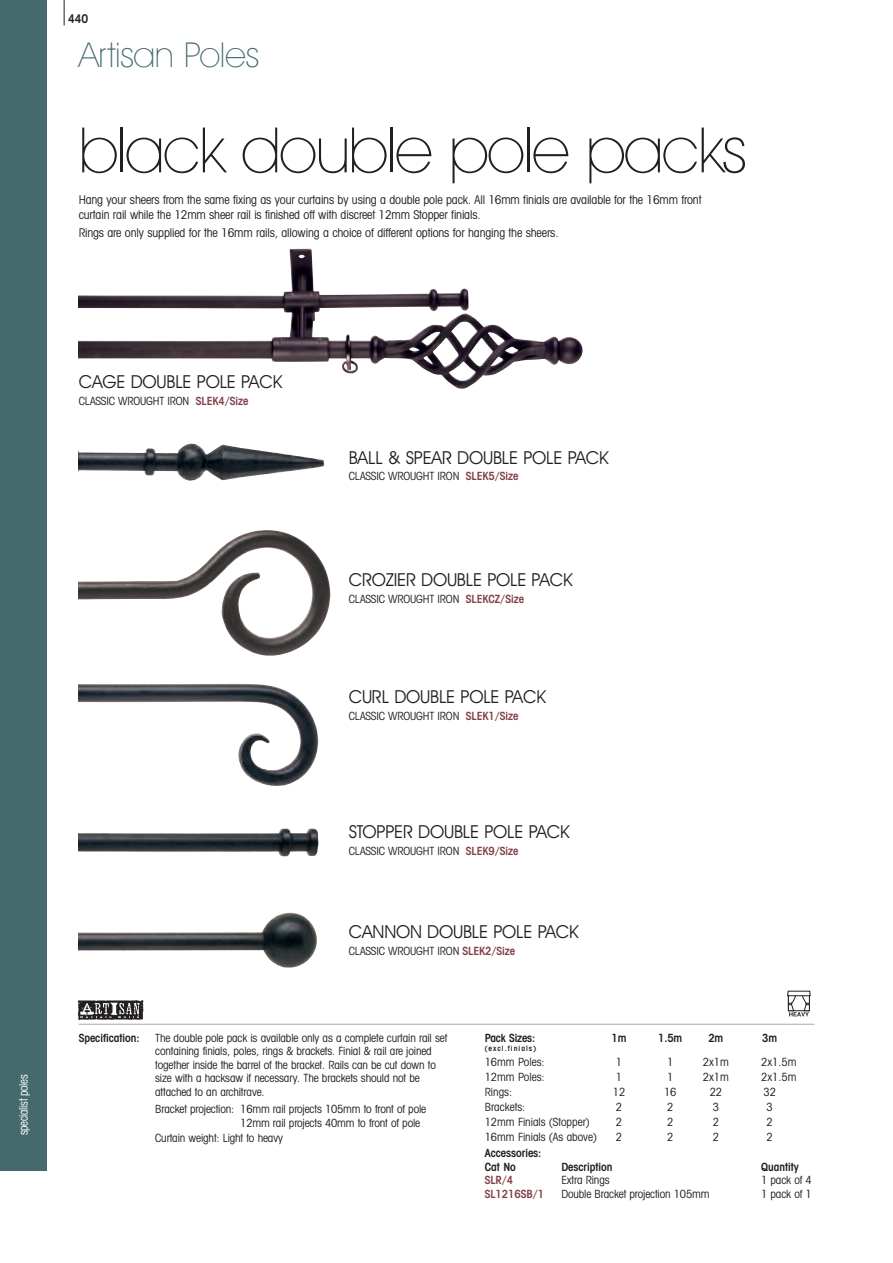
<style>
.page{position:relative;width:893px;height:1263px;background:#fff}
.page>*{position:absolute;margin:0;border:0;box-sizing:border-box;transform-origin:0 0}
.t1{font:200 63px "Avant Garde IT Cby BT";letter-spacing:-.03em;color:#231f20}
.t2{font:200 34.5px "Avant Garde IT Cby BT";letter-spacing:-.01em;color:#446a6b}
.t3{font:18px "Avant Garde IT Cby BT";letter-spacing:-.01em;color:#231f20}
.t4{font:condensed 12px/15px "Avant Garde IT Cby BT";letter-spacing:-.01em;color:#231f20}
.t5{font:condensed 12px "Avant Garde IT Cby BT";letter-spacing:-.02em;color:#fff;scale:.9 1}
.t6{font:600 condensed 12px "Avant Garde IT Cby BT";color:#231f20}
.t7{font:condensed 11.25px/13.5px "Avant Garde IT Cby BT";letter-spacing:-.01em;color:#231f20}
.t8{font:600 condensed 11.25px/13.5px "Avant Garde IT Cby BT";color:#231f20}
.t9{font:600 condensed 11.25px "Avant Garde IT Cby BT";color:#83404a}
.t10{font:600 condensed 7.5px "Avant Garde IT Cby BT";letter-spacing:.14em;color:#231f20}
.s1{font-weight:600;color:#83404a}
</style>
<div class="page">
<img style="left:79px;top:249px;width:490px;height:140px">
<svg style="left:787px;top:991px;width:23px;height:25px"></svg>
<hr style="left:79px;top:1024px;width:735px;height:1px;background:#a8a9ad">
<img style="left:79px;top:828px;width:240px;height:29px">
<img style="left:222px;top:573px;width:108px;height:83px">
<img style="left:79px;top:443px;width:130px;height:38px">
<img style="left:79px;top:912px;width:238px;height:56px">
<img style="left:79px;top:683px;width:239px;height:103px">
<img style="left:77px;top:1000px;width:66px;height:20px">
<svg style="left:64px;top:0;width:1px;height:26px"></svg>
<div style="left:0;top:0;width:47px;height:1170px;background:#446a6b"></div>
<p class="t6" style="left:68px;top:15px;width:22px">440</p>
<h2 class="t2" style="left:79px;top:43px;width:182px">Artisan Poles</h2>
<h1 class="t1" style="left:79px;top:128px;width:669px">black double pole packs</h1>
<p class="t4" style="left:79px;top:194px;width:624px">Hang your sheers from the same fixing as your curtains by using a double pole pack. All 16mm finials are available for the 16mm front curtain rail while the 12mm sheer rail is finished off with discreet 12mm Stopper finials.</p>
<p class="t4" style="left:79px;top:227px;width:481px">Rings are only supplied for the 16mm rails, allowing a choice of different options for hanging the sheers.</p>
<p class="t5" style="left:19px;top:1135px;width:69px;rotate:-90deg">specialist poles</p>
<h3 class="t3" style="left:79px;top:375px;width:205px">CAGE DOUBLE POLE PACK</h3>
<p class="t7" style="left:79px;top:395px;width:171px">CLASSIC WROUGHT IRON <span class="s1">SLEK4/Size</span></p>
<h3 class="t3" style="left:349px;top:451px;width:262px">BALL &amp; SPEAR DOUBLE POLE PACK</h3>
<p class="t7" style="left:349px;top:471px;width:171px">CLASSIC WROUGHT IRON <span class="s1">SLEK5/Size</span></p>
<h3 class="t3" style="left:349px;top:573px;width:226px">CROZIER DOUBLE POLE PACK</h3>
<p class="t7" style="left:349px;top:593px;width:177px">CLASSIC WROUGHT IRON <span class="s1">SLEKCZ/Size</span></p>
<h3 class="t3" style="left:349px;top:690px;width:199px">CURL DOUBLE POLE PACK</h3>
<p class="t7" style="left:349px;top:710px;width:171px">CLASSIC WROUGHT IRON <span class="s1">SLEK1/Size</span></p>
<h3 class="t3" style="left:349px;top:825px;width:223px">STOPPER DOUBLE POLE PACK</h3>
<p class="t7" style="left:349px;top:845px;width:171px">CLASSIC WROUGHT IRON <span class="s1">SLEK9/Size</span></p>
<h3 class="t3" style="left:349px;top:926px;width:232px">CANNON DOUBLE POLE PACK</h3>
<p class="t7" style="left:349px;top:945px;width:168px">CLASSIC WROUGHT IRON <span class="s1">SLEK2/Size</span></p>
<p class="t8" style="left:79px;top:1032px;width:62px">Specification:</p>
<p class="t7" style="left:155px;top:1032px;width:294px">The double pole pack is available only as a complete curtain rail set containing finials, poles, rings &amp; brackets. Finial &amp; rail are joined together inside the barrel of the bracket. Rails can be cut down to size with a hacksaw if necessary. The brackets should not be attached to an architrave.</p>
<p class="t7" style="left:240px;top:1103px;width:188px;text-indent:-85px">Bracket projection: 16mm rail projects 105mm to front of pole<br>12mm rail projects 40mm to front of pole</p>
<p class="t7" style="left:155px;top:1132px;width:129px">Curtain weight: Light to heavy</p>
<p class="t8" style="left:485px;top:1032px;width:52px">Pack Sizes:</p>
<p class="t8" style="left:611px;top:1032px;width:16px">1m</p>
<p class="t8" style="left:658px;top:1032px;width:26px">1.5m</p>
<p class="t8" style="left:708px;top:1032px;width:16px">2m</p>
<p class="t8" style="left:762px;top:1032px;width:16px">3m</p>
<p class="t10" style="left:485px;top:1045px;width:53px">(excl.finials)</p>
<p class="t7" style="left:485px;top:1056px;width:61px">16mm Poles:</p>
<p class="t7" style="left:616px;top:1056px;width:8px">1</p>
<p class="t7" style="left:667px;top:1056px;width:8px">1</p>
<p class="t7" style="left:703px;top:1056px;width:27px">2x1m</p>
<p class="t7" style="left:761px;top:1056px;width:37px">2x1.5m</p>
<p class="t7" style="left:485px;top:1071px;width:61px">12mm Poles:</p>
<p class="t7" style="left:616px;top:1071px;width:8px">1</p>
<p class="t7" style="left:667px;top:1071px;width:8px">1</p>
<p class="t7" style="left:703px;top:1071px;width:27px">2x1m</p>
<p class="t7" style="left:761px;top:1071px;width:37px">2x1.5m</p>
<p class="t7" style="left:485px;top:1086px;width:29px">Rings:</p>
<p class="t7" style="left:613px;top:1086px;width:14px">12</p>
<p class="t7" style="left:664px;top:1086px;width:14px">16</p>
<p class="t7" style="left:710px;top:1086px;width:14px">22</p>
<p class="t7" style="left:763px;top:1086px;width:14px">32</p>
<p class="t7" style="left:485px;top:1101px;width:42px">Brackets:</p>
<p class="t7" style="left:616px;top:1101px;width:8px">2</p>
<p class="t7" style="left:667px;top:1101px;width:8px">2</p>
<p class="t7" style="left:713px;top:1101px;width:8px">3</p>
<p class="t7" style="left:767px;top:1101px;width:8px">3</p>
<p class="t7" style="left:485px;top:1116px;width:106px">12mm Finials (Stopper)</p>
<p class="t7" style="left:616px;top:1116px;width:8px">2</p>
<p class="t7" style="left:667px;top:1116px;width:8px">2</p>
<p class="t7" style="left:713px;top:1116px;width:8px">2</p>
<p class="t7" style="left:767px;top:1116px;width:8px">2</p>
<p class="t7" style="left:485px;top:1131px;width:114px">16mm Finials (As above)</p>
<p class="t7" style="left:616px;top:1131px;width:8px">2</p>
<p class="t7" style="left:667px;top:1131px;width:8px">2</p>
<p class="t7" style="left:713px;top:1131px;width:8px">2</p>
<p class="t7" style="left:767px;top:1131px;width:8px">2</p>
<p class="t8" style="left:485px;top:1147px;width:58px">Accessories:<br>Cat No</p>
<p class="t8" style="left:561px;top:1161px;width:53px">Description</p>
<p class="t8" style="left:761px;top:1161px;width:39px">Quantity</p>
<p class="t9" style="left:485px;top:1176px;width:30px">SLR/4</p>
<p class="t7" style="left:561px;top:1174px;width:50px">Extra Rings</p>
<p class="t7" style="left:761px;top:1174px;width:52px">1 pack of 4</p>
<p class="t9" style="left:485px;top:1189px;width:61px">SL1216SB/1</p>
<p class="t7" style="left:561px;top:1188px;width:150px">Double Bracket projection 105mm</p>
<p class="t7" style="left:761px;top:1188px;width:52px">1 pack of 1</p>
</div>
